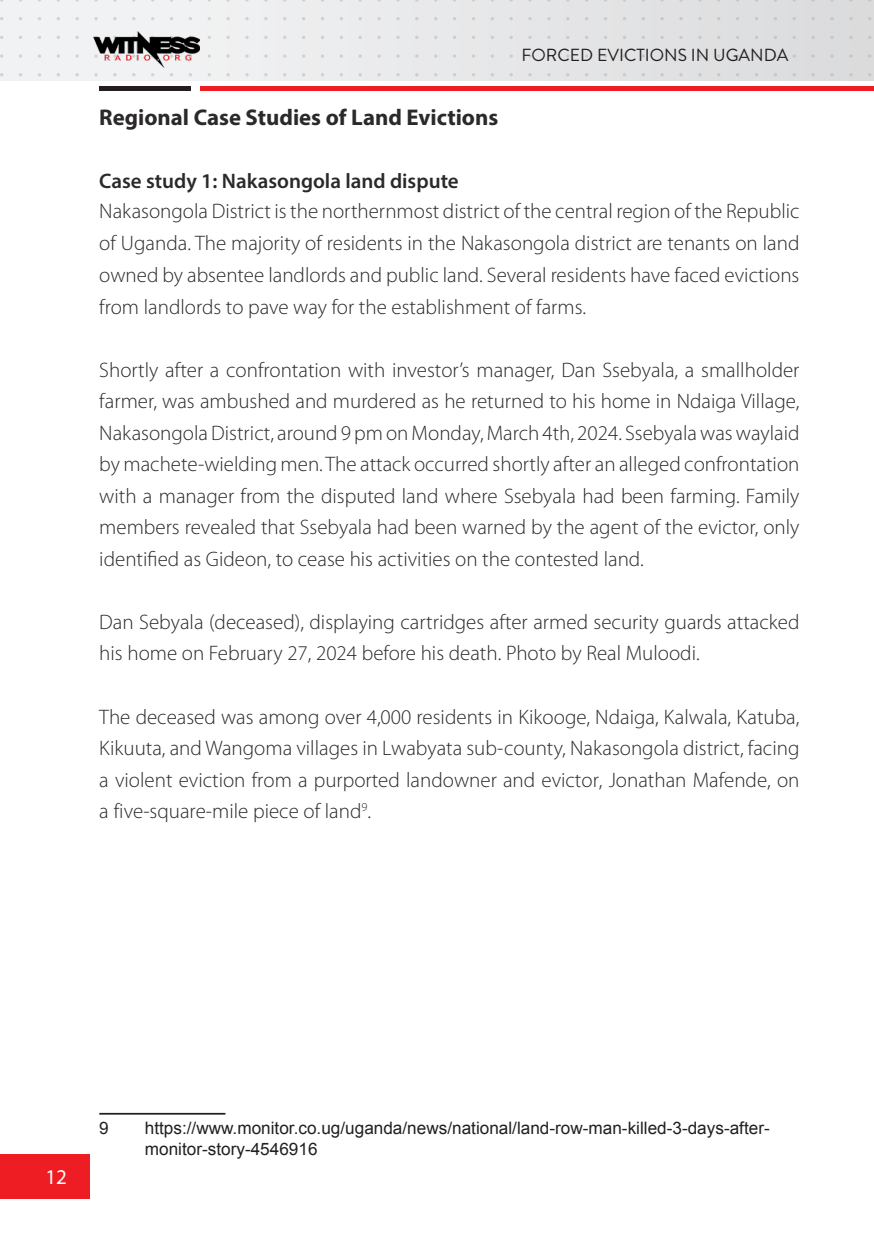
<style>
.page{position:relative;width:874px;height:1241px;background:#fff}
.page>*{position:absolute;margin:0;border:0;box-sizing:border-box;transform-origin:0 0}
.t1{font:700 22.75px "Myriad Pro";color:#2b292a}
.t2{font:300 21px/31.5px "Myriad Pro";color:#2b292a}
.t3{font:21px "Myriad Pro";color:#fff}
.t4{font:17.5px "Brandon Grotesque";color:#231f20}
.t5{font:17.15px/20.7px "Arial";color:#231f20}
.s1{font-weight:600}
</style>
<div class="page">
<div style="left:0;top:0;width:873px;height:81px;background:linear-gradient(to right,#f4f5f6,#dbdbdd)"></div>
<svg style="left:867px;top:17px;width:4px;height:3px"></svg>
<svg style="left:867px;top:36px;width:4px;height:3px"></svg>
<svg style="left:867px;top:54px;width:4px;height:4px"></svg>
<svg style="left:867px;top:73px;width:4px;height:3px"></svg>
<svg style="left:848px;top:17px;width:4px;height:3px"></svg>
<svg style="left:848px;top:36px;width:4px;height:3px"></svg>
<svg style="left:848px;top:54px;width:4px;height:4px"></svg>
<svg style="left:848px;top:73px;width:4px;height:3px"></svg>
<svg style="left:829px;top:17px;width:4px;height:3px"></svg>
<svg style="left:829px;top:36px;width:4px;height:3px"></svg>
<svg style="left:829px;top:54px;width:4px;height:4px"></svg>
<svg style="left:829px;top:73px;width:4px;height:3px"></svg>
<svg style="left:811px;top:54px;width:3px;height:4px"></svg>
<svg style="left:792px;top:54px;width:3px;height:4px"></svg>
<svg style="left:735px;top:54px;width:4px;height:4px"></svg>
<svg style="left:717px;top:54px;width:3px;height:4px"></svg>
<svg style="left:604px;top:54px;width:3px;height:4px"></svg>
<div style="left:200px;top:85px;width:673px;height:5px;background:#ee1d23"></div>
<img style="left:94px;top:31px;width:105px;height:36px">
<div style="left:0;top:1153px;width:89px;height:45px;background:#ee1d23"></div>
<div style="left:99px;top:85px;width:92px;height:5px;background:#231f20"></div>
<hr style="left:99px;top:1112px;width:126px;height:2px;background:#231f20">
<p class="t1" style="left:99px;top:102px;width:400px">Regional Case Studies of Land Evictions</p>
<p class="t4" style="left:521px;top:43px;width:268px">FORCED EVICTIONS IN UGANDA</p>
<p class="t2" style="left:99px;top:165px;width:701px"><span class="s1">Case study 1: Nakasongola land dispute<br></span>Nakasongola District is the northernmost district of the central region of the Republic of Uganda. The majority of residents in the Nakasongola district are tenants on land owned by absentee landlords and public land. Several residents have faced evictions from landlords to pave way for the establishment of farms.</p>
<p class="t2" style="left:99px;top:354px;width:701px;text-align:justify">Shortly after a confrontation with investor’s manager, Dan Ssebyala, a smallholder farmer, was ambushed and murdered as he returned to his home in Ndaiga Village, Nakasongola District, around 9 pm on Monday, March 4th, 2024. Ssebyala was waylaid by machete-wielding men. The attack occurred shortly after an alleged confrontation with a manager from the disputed land where Ssebyala had been farming. Family members revealed that Ssebyala had been warned by the agent of the evictor, only identified as Gideon, to cease his activities on the contested land.</p>
<p class="t2" style="left:99px;top:606px;width:701px">Dan Sebyala (deceased), displaying cartridges after armed security guards attacked his home on February 27, 2024 before his death. Photo by Real Muloodi.</p>
<p class="t2" style="left:99px;top:700px;width:701px;text-align:justify">The deceased was among over 4,000 residents in Kikooge, Ndaiga, Kalwala, Katuba, Kikuuta, and Wangoma villages in Lwabyata sub-county, Nakasongola district, facing a violent eviction from a purported landowner and evictor, Jonathan Mafende, on a five-square-mile piece of land<sup>9</sup>.</p>
<p class="t3" style="left:45px;top:1163px;width:23px">12</p>
<p class="t5" style="left:99px;top:1117px;width:11px">9</p>
<p class="t5" style="left:145px;top:1117px;width:626px">https://www.monitor.co.ug/uganda/news/national/land-row-man-killed-3-days-after&shy;monitor-story-4546916</p>
</div>
